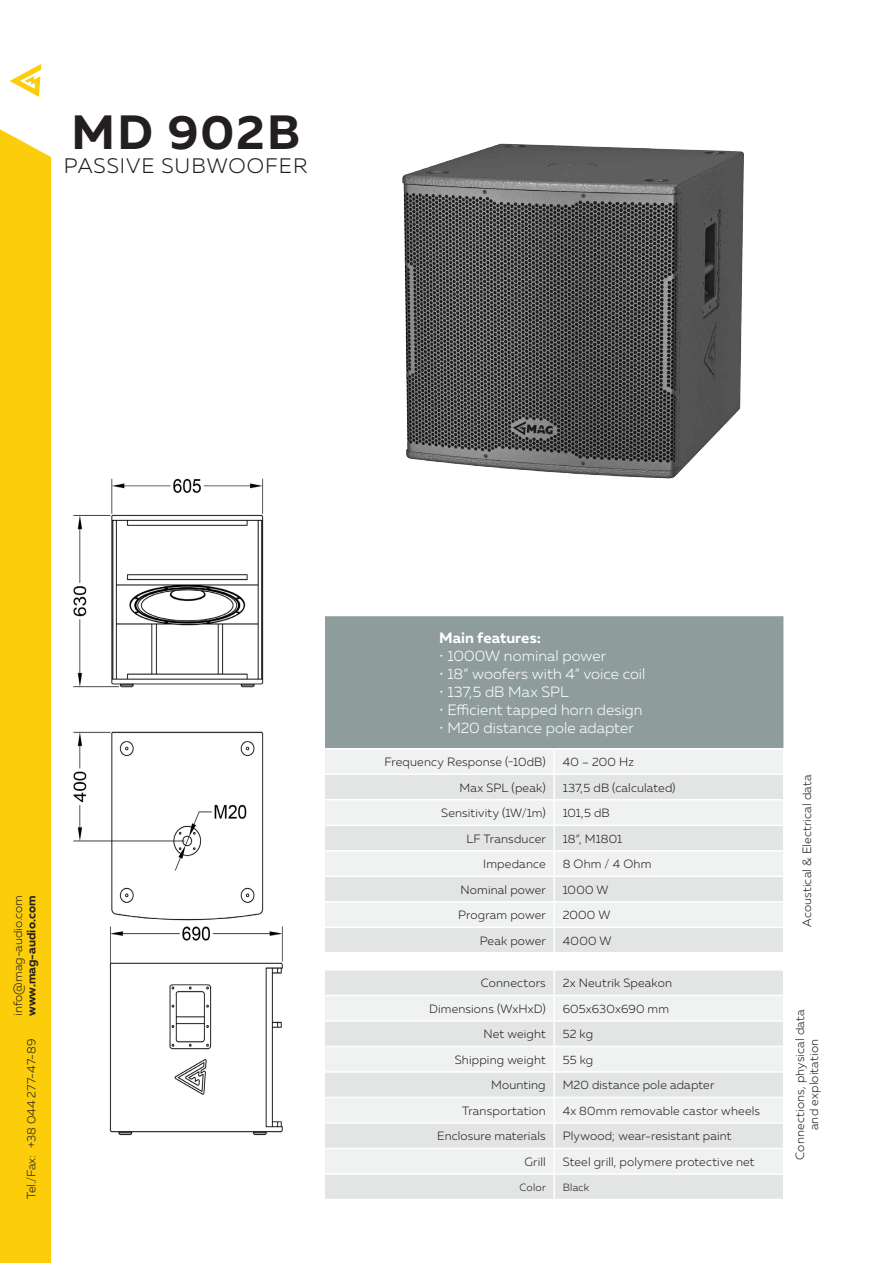
<style>
.page{position:relative;width:893px;height:1263px;background:#fff}
.page>*{position:absolute;margin:0;border:0;box-sizing:border-box;transform-origin:0 0}
.t1{font:700 48px "Muller";letter-spacing:.045em;color:#231f20}
.t2{font:300 21px "Muller";letter-spacing:.05em;color:#231f20}
.table_head_sub{font:300 15px "Muller";letter-spacing:.005em;color:#fff}
.table_head_sub-2{font:700 15px "Muller";letter-spacing:.005em;color:#fff}
.table_main{font:300 12px/13.8px "Muller";letter-spacing:.015em;color:#231f20;text-align:center}
.t3{font:700 12px "Muller";color:#231f20}
.table_main-2{font:300 10.5px "Muller";letter-spacing:.02em;color:#231f20}
</style>
<div class="page">
<div style="left:0;top:129px;width:51px;height:1134px;background:#fccd0a"></div>
<svg style="left:10px;top:64px;width:31px;height:33px"></svg>
<div style="left:324px;top:615px;width:460px;height:134px;background:#8e9c9c"></div>
<div style="left:325px;top:750px;width:458px;height:23px;background:#f0f2f2"></div>
<svg style="left:325px;top:775px;width:458px;height:424px;fill:#e3e5e5"></svg>
<hr style="left:553px;top:749px;width:2px;height:24px;background:#fff">
<hr style="left:553px;top:775px;width:2px;height:24px;background:#fff">
<hr style="left:324px;top:799px;width:230px;height:1px;background:#fff">
<hr style="left:554px;top:799px;width:229px;height:1px;background:#fff">
<hr style="left:553px;top:800px;width:2px;height:24px;background:#fff">
<hr style="left:324px;top:824px;width:230px;height:2px;background:#fff">
<hr style="left:554px;top:824px;width:229px;height:2px;background:#fff">
<hr style="left:553px;top:826px;width:2px;height:24px;background:#fff">
<hr style="left:324px;top:850px;width:230px;height:1px;background:#fff">
<hr style="left:554px;top:850px;width:229px;height:1px;background:#fff">
<hr style="left:553px;top:851px;width:2px;height:24px;background:#fff">
<hr style="left:324px;top:875px;width:230px;height:2px;background:#fff">
<hr style="left:554px;top:875px;width:229px;height:2px;background:#fff">
<hr style="left:553px;top:877px;width:2px;height:24px;background:#fff">
<hr style="left:324px;top:901px;width:230px;height:1px;background:#fff">
<hr style="left:554px;top:901px;width:229px;height:1px;background:#fff">
<hr style="left:553px;top:902px;width:2px;height:24px;background:#fff">
<hr style="left:324px;top:926px;width:230px;height:2px;background:#fff">
<hr style="left:554px;top:926px;width:229px;height:2px;background:#fff">
<hr style="left:553px;top:928px;width:2px;height:24px;background:#fff">
<hr style="left:324px;top:952px;width:230px;height:1px;background:#fff">
<hr style="left:554px;top:952px;width:230px;height:1px;background:#fff">
<svg style="left:553px;top:953px;width:2px;height:16px"></svg>
<hr style="left:324px;top:969px;width:230px;height:2px;background:#fff">
<hr style="left:554px;top:969px;width:230px;height:2px;background:#fff">
<hr style="left:553px;top:971px;width:2px;height:24px;background:#fff">
<hr style="left:324px;top:995px;width:230px;height:1px;background:#fff">
<hr style="left:554px;top:995px;width:229px;height:1px;background:#fff">
<hr style="left:553px;top:996px;width:2px;height:24px;background:#fff">
<hr style="left:324px;top:1020px;width:230px;height:2px;background:#fff">
<hr style="left:554px;top:1020px;width:229px;height:2px;background:#fff">
<hr style="left:553px;top:1022px;width:2px;height:24px;background:#fff">
<hr style="left:324px;top:1046px;width:230px;height:1px;background:#fff">
<hr style="left:554px;top:1046px;width:229px;height:1px;background:#fff">
<hr style="left:553px;top:1047px;width:2px;height:24px;background:#fff">
<hr style="left:324px;top:1071px;width:230px;height:2px;background:#fff">
<hr style="left:554px;top:1071px;width:229px;height:2px;background:#fff">
<hr style="left:553px;top:1073px;width:2px;height:24px;background:#fff">
<hr style="left:324px;top:1097px;width:230px;height:1px;background:#fff">
<hr style="left:554px;top:1097px;width:229px;height:1px;background:#fff">
<hr style="left:553px;top:1098px;width:2px;height:24px;background:#fff">
<hr style="left:324px;top:1122px;width:230px;height:2px;background:#fff">
<hr style="left:554px;top:1122px;width:229px;height:2px;background:#fff">
<hr style="left:553px;top:1124px;width:2px;height:24px;background:#fff">
<hr style="left:324px;top:1148px;width:230px;height:1px;background:#fff">
<hr style="left:554px;top:1148px;width:229px;height:1px;background:#fff">
<hr style="left:553px;top:1149px;width:2px;height:24px;background:#fff">
<hr style="left:324px;top:1173px;width:230px;height:2px;background:#fff">
<hr style="left:554px;top:1173px;width:229px;height:2px;background:#fff">
<hr style="left:553px;top:1175px;width:2px;height:24px;background:#fff">
<hr style="left:783px;top:616px;width:2px;height:132px;background:#fff">
<hr style="left:324px;top:615px;width:230px;height:1px;background:#fff">
<hr style="left:324px;top:616px;width:1px;height:132px;background:#fff">
<hr style="left:554px;top:615px;width:230px;height:1px;background:#fff">
<hr style="left:324px;top:748px;width:230px;height:1px;background:#fff">
<hr style="left:554px;top:748px;width:230px;height:1px;background:#fff">
<img style="left:73px;top:478px;width:210px;height:658px">
<img style="left:402px;top:143px;width:342px;height:336px">
<p class="t1" style="left:71px;top:102px;width:230px">MD 902B</p>
<p class="t2" style="left:64px;top:153px;width:245px">PASSIVE SUBWOOFER</p>
<p class="table_main" style="left:11px;top:1015px;width:122px;rotate:-90deg">info@mag-audio.com</p>
<p class="t3" style="left:24px;top:1016px;width:122px;rotate:-90deg">www.mag-audio.com</p>
<p class="table_main" style="left:24px;top:1199px;width:162px;rotate:-90deg">Tel./Fax: +38 044 277-47-89</p>
<p class="table_head_sub-2" style="left:439px;top:628px;width:103px">Main features:</p>
<p class="table_head_sub" style="left:439px;top:647px;width:168px">• 1000W nominal power</p>
<p class="table_head_sub" style="left:439px;top:665px;width:208px">• 18” woofers with 4” voice coil</p>
<p class="table_head_sub" style="left:439px;top:683px;width:131px">• 137,5 dB Max SPL</p>
<p class="table_head_sub" style="left:439px;top:701px;width:205px">• Efficient tapped horn design</p>
<p class="table_head_sub" style="left:439px;top:719px;width:196px">• M20 distance pole adapter</p>
<p class="table_main" style="left:384px;top:755px;width:163px">Frequency Response (-10dB)</p>
<p class="table_main" style="left:563px;top:755px;width:73px">40 – 200 Hz</p>
<p class="table_main" style="left:460px;top:780px;width:88px">Max SPL (peak)</p>
<p class="table_main" style="left:563px;top:780px;width:114px">137,5 dB (calculated)</p>
<p class="table_main" style="left:441px;top:806px;width:106px">Sensitivity (1W/1m)</p>
<p class="table_main" style="left:563px;top:806px;width:49px">101,5 dB</p>
<p class="table_main" style="left:466px;top:831px;width:81px">LF Transducer</p>
<p class="table_main" style="left:563px;top:831px;width:61px">18”, M1801</p>
<p class="table_main" style="left:483px;top:857px;width:64px">Impedance</p>
<p class="table_main" style="left:563px;top:857px;width:90px">8 Ohm / 4 Ohm</p>
<p class="table_main" style="left:460px;top:882px;width:87px">Nominal power</p>
<p class="table_main" style="left:563px;top:882px;width:47px">1000 W</p>
<p class="table_main" style="left:458px;top:908px;width:89px">Program power</p>
<p class="table_main" style="left:563px;top:908px;width:49px">2000 W</p>
<p class="table_main" style="left:480px;top:934px;width:67px">Peak power</p>
<p class="table_main" style="left:563px;top:934px;width:50px">4000 W</p>
<p class="table_main" style="left:481px;top:976px;width:66px">Connectors</p>
<p class="table_main" style="left:563px;top:976px;width:111px">2x Neutrik Speakon</p>
<p class="table_main" style="left:429px;top:1002px;width:118px">Dimensions (WxHxD)</p>
<p class="table_main" style="left:563px;top:1002px;width:108px">605x630x690 mm</p>
<p class="table_main" style="left:483px;top:1027px;width:64px">Net weight</p>
<p class="table_main" style="left:563px;top:1027px;width:32px">52 kg</p>
<p class="table_main" style="left:455px;top:1053px;width:92px">Shipping weight</p>
<p class="table_main" style="left:563px;top:1053px;width:32px">55 kg</p>
<p class="table_main" style="left:491px;top:1078px;width:56px">Mounting</p>
<p class="table_main" style="left:563px;top:1078px;width:153px">M20 distance pole adapter</p>
<p class="table_main" style="left:462px;top:1104px;width:85px">Transportation</p>
<p class="table_main" style="left:563px;top:1104px;width:199px">4x 80mm removable castor wheels</p>
<p class="table_main" style="left:437px;top:1129px;width:110px">Enclosure materials</p>
<p class="table_main" style="left:563px;top:1129px;width:170px">Plywood; wear-resistant paint</p>
<p class="table_main" style="left:524px;top:1155px;width:23px">Grill</p>
<p class="table_main" style="left:563px;top:1155px;width:193px">Steel grill, polymere protective net</p>
<p class="table_main-2" style="left:520px;top:1181px;width:28px">Color</p>
<p class="table_main-2" style="left:563px;top:1181px;width:28px">Black</p>
<p class="table_main" style="left:800px;top:927px;width:154px;rotate:-90deg">Acoustical &amp; Electrical data</p>
<p class="table_main" style="left:793px;top:1160px;width:152px;rotate:-90deg">Connections, physical data and exploitation</p>
</div>
